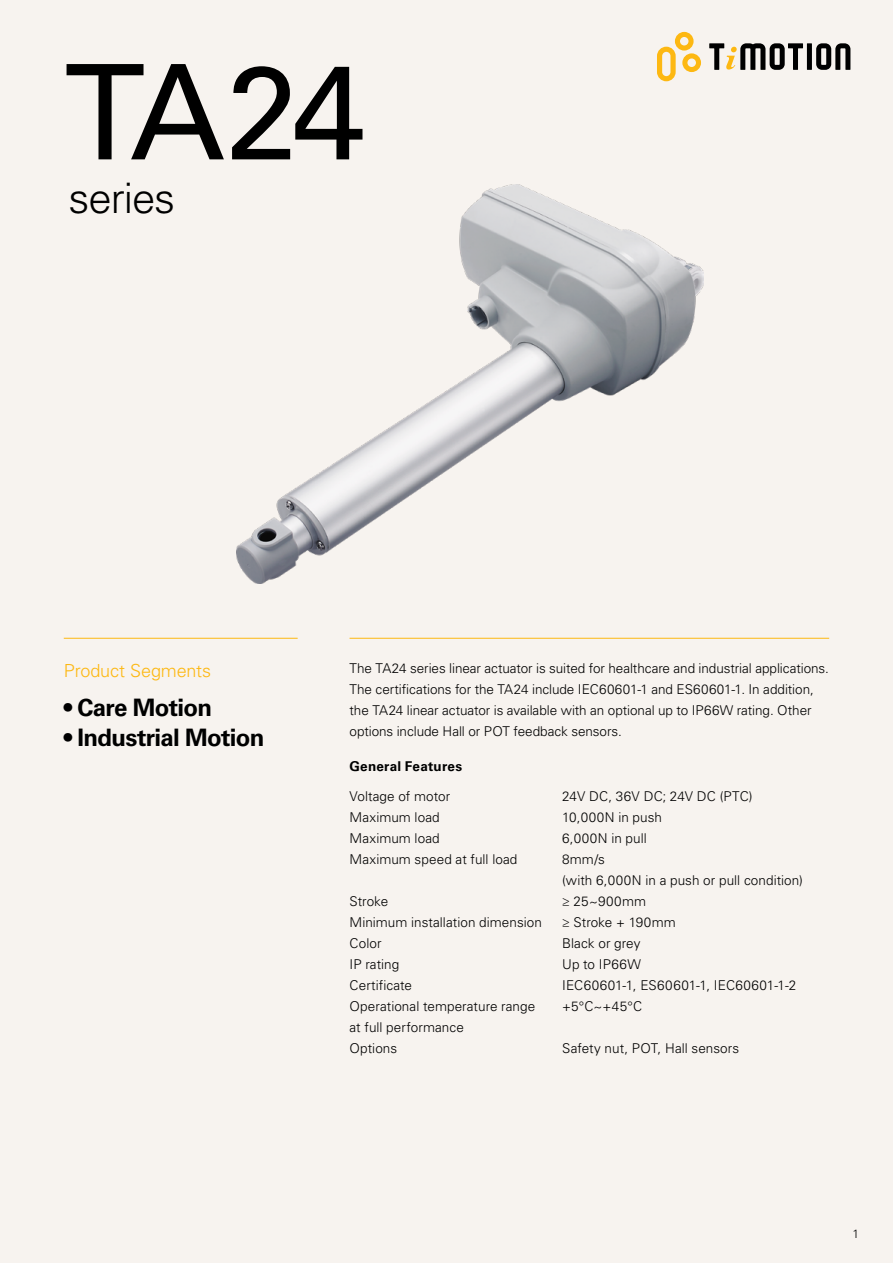
<style>
.page{position:relative;width:893px;height:1263px;background:#f7f3ef}
.page>*{position:absolute;margin:0;border:0;box-sizing:border-box;transform-origin:0 0}
.t1{font:132px "Univers LT Std";color:#000}
.t2{font:300 42px "Univers LT Std";letter-spacing:-.025em;color:#000}
.t3{font:700 24px "Univers LT Std";letter-spacing:-.025em;color:#000}
.t4{font:300 18px "Univers LT Std";letter-spacing:-.005em;color:#fdb812}
.t5{font:300 13.5px/21px "Univers LT Std";color:#000}
.t6{font:300 13.5px "Univers LT Std";letter-spacing:.03em;color:#000}
.t7{font:300 13.5px "Univers LT Std";letter-spacing:.02em;color:#000}
.t8{font:700 13.5px "Univers LT Std";letter-spacing:.015em;color:#000}
.t9{font:300 12px "Univers LT Std";color:#000}
</style>
<div class="page">
<svg style="left:657px;top:32px;width:44px;height:49px"></svg>
<div style="left:807px;top:43px;width:5px;height:27px;background:#000"></div>
<svg style="left:816px;top:43px;width:34px;height:27px"></svg>
<svg style="left:709px;top:43px;width:94px;height:27px"></svg>
<hr style="left:350px;top:638px;width:479px;height:1px;background:#fdb812">
<hr style="left:64px;top:638px;width:234px;height:1px;background:#fdb812">
<img style="left:237px;top:185px;width:466px;height:399px">
<h1 class="t1" style="left:64px;top:34px;width:303px">TA24</h1>
<h2 class="t2" style="left:69px;top:173px;width:108px">series</h2>
<h3 class="t4" style="left:64px;top:660px;width:149px">Product Segments</h3>
<h3 class="t3" style="left:64px;top:693px;width:150px">• Care Motion</h3>
<h3 class="t3" style="left:64px;top:723px;width:202px">• Industrial Motion</h3>
<p class="t5" style="left:350px;top:658px;width:481px">The TA24 series linear actuator is suited for healthcare and industrial applications.<br>The certifications for the TA24 include IEC60601-1 and ES60601-1. In addition, the TA24 linear actuator is available with an optional up to IP66W rating. Other options include Hall or POT feedback sensors.</p>
<p class="t8" style="left:350px;top:759px;width:114px">General Features</p>
<p class="t5" style="left:350px;top:786px;width:102px">Voltage of motor</p>
<p class="t7" style="left:562px;top:788px;width:192px">24V DC, 36V DC; 24V DC (PTC)</p>
<p class="t5" style="left:350px;top:807px;width:92px">Maximum load</p>
<p class="t5" style="left:562px;top:807px;width:101px">10,000N in push</p>
<p class="t5" style="left:350px;top:828px;width:92px">Maximum load</p>
<p class="t5" style="left:562px;top:828px;width:86px">6,000N in pull</p>
<p class="t5" style="left:350px;top:849px;width:169px">Maximum speed at full load</p>
<p class="t5" style="left:562px;top:849px;width:242px">8mm/s<br>(with 6,000N in a push or pull condition)</p>
<p class="t5" style="left:350px;top:891px;width:40px">Stroke</p>
<p class="t5" style="left:562px;top:891px;width:85px">≥ 25~900mm</p>
<p class="t5" style="left:350px;top:912px;width:194px">Minimum installation dimension</p>
<p class="t5" style="left:562px;top:912px;width:115px">≥ Stroke + 190mm</p>
<p class="t5" style="left:350px;top:933px;width:34px">Color</p>
<p class="t5" style="left:562px;top:933px;width:80px">Black or grey</p>
<p class="t5" style="left:350px;top:954px;width:51px">IP rating</p>
<p class="t7" style="left:562px;top:956px;width:80px">Up to IP66W</p>
<p class="t5" style="left:350px;top:975px;width:64px">Certificate</p>
<p class="t6" style="left:562px;top:977px;width:236px">IEC60601-1, ES60601-1, IEC60601-1-2</p>
<p class="t5" style="left:350px;top:996px;width:187px">Operational temperature range</p>
<p class="t5" style="left:562px;top:996px;width:81px">+5°C~+45°C</p>
<p class="t5" style="left:350px;top:1017px;width:116px">at full performance<br>Options</p>
<p class="t5" style="left:562px;top:1038px;width:178px">Safety nut, POT, Hall sensors</p>
<p class="t9" style="left:852px;top:1226px;width:8px">1</p>
</div>
